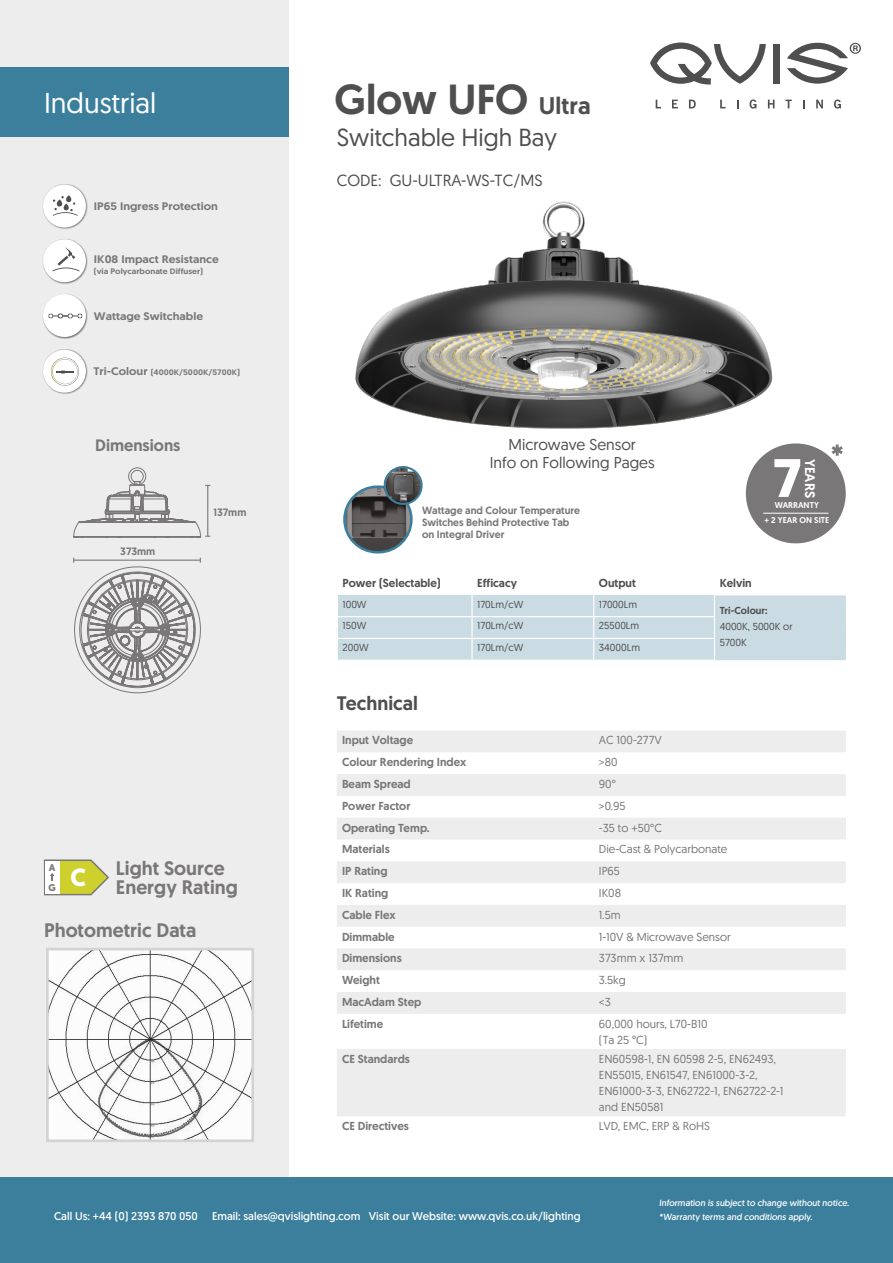
<style>
.page{position:relative;width:893px;height:1263px;background:#fff}
.page>*{position:absolute;margin:0;border:0;box-sizing:border-box;transform-origin:0 0}
.t1{font:700 54px "Geomanist";color:#fff}
.t2{font:500 42px "Geomanist";color:#4f4f4f}
.t3{font:28.65px "Geomanist";color:#fff}
.t4{font:700 24.75px "Geomanist";color:#fff}
.t5{font:24.6px "Geomanist";color:#4f4f4f}
.t6{font:500 19.5px/19.5px "Geomanist";color:#797777}
.t7{font:500 19.5px "Geomanist";color:#4f4f4f}
.t8{font:500 16.5px "Geomanist";color:#797777}
.t9{font:16.2px "Geomanist";color:#4f4f4f}
.t10{font:15.6px/18.8px "Geomanist";color:#4f4f4f;text-align:center}
.t11{font:500 13.95px "Geomanist";color:#fff}
.t12{font:11.55px/16px "Geomanist";color:#797777}
.t13{font:500 11.55px "Geomanist";color:#797777}
.t14{font:500 11.55px "Geomanist";color:#4f4f4f}
.t15{font:11.25px "Geomanist";color:#fff}
.t16{font:500 10.95px "Geomanist";color:#797777;scale:1.1 1}
.t17{font:500 10.65px "Geomanist";color:#797777}
.t18{font:500 10.5px/12.1px "Geomanist";color:#797777}
.t19{font:10.2px/16px "Geomanist";color:#4f4f4f}
.t20{font:500 10.2px "Geomanist";color:#4f4f4f}
.t21{font:700 9.75px/20.4px "Geomanist";color:#797777}
.t22{font:9px/13.5px "Geomanist";color:#fff}
.t23{font:500 8.4px/15.3px "Geomanist";color:#fff;text-align:center}
.t24{font:500 7.95px "Geomanist";color:#797777;scale:1.1 1}
.s1{font-size:10.95px}
.s2{font-size:24px}
</style>
<div class="page">
<div style="left:0;top:0;width:288px;height:1212px;background:#eeeded"></div>
<div style="left:0;top:1178px;width:893px;height:85px;background:#3c7f9c"></div>
<div style="left:42px;top:184px;width:46px;height:45px;background:#000;opacity:.5"></div>
<div style="left:43px;top:185px;width:43px;height:43px;background:#fff;border-radius:50%"></div>
<div style="left:42px;top:239px;width:46px;height:45px;background:#000;opacity:.5"></div>
<div style="left:43px;top:239px;width:43px;height:43px;background:#fff;border-radius:50%"></div>
<div style="left:42px;top:294px;width:46px;height:45px;background:#000;opacity:.5"></div>
<div style="left:43px;top:294px;width:43px;height:43px;background:#fff;border-radius:50%"></div>
<div style="left:42px;top:349px;width:46px;height:46px;background:#000;opacity:.5"></div>
<div style="left:43px;top:350px;width:43px;height:43px;background:#fff;border-radius:50%"></div>
<div style="left:0;top:67px;width:288px;height:69px;background:#3c7f9c"></div>
<svg style="left:773px;top:44px;width:6px;height:39px"></svg>
<svg style="left:650px;top:43px;width:116px;height:42px"></svg>
<svg style="left:787px;top:43px;width:74px;height:41px"></svg>
<svg style="left:656px;top:100px;width:5px;height:8px"></svg>
<svg style="left:672px;top:100px;width:6px;height:8px"></svg>
<svg style="left:689px;top:100px;width:7px;height:8px"></svg>
<svg style="left:720px;top:100px;width:6px;height:8px"></svg>
<svg style="left:750px;top:100px;width:6px;height:9px"></svg>
<svg style="left:768px;top:100px;width:6px;height:8px"></svg>
<svg style="left:785px;top:100px;width:7px;height:8px"></svg>
<svg style="left:816px;top:100px;width:7px;height:8px"></svg>
<svg style="left:834px;top:100px;width:7px;height:9px"></svg>
<svg style="left:337px;top:731px;width:509px;height:385px;fill:#eeeded"></svg>
<svg style="left:832px;top:444px;width:11px;height:12px"></svg>
<svg style="left:73px;top:467px;width:137px;height:227px"></svg>
<svg style="left:46px;top:948px;width:208px;height:194px"></svg>
<img style="left:355px;top:201px;width:418px;height:228px">
<div style="left:746px;top:443px;width:100px;height:100px;background:#797777;border-radius:50%"></div>
<hr style="left:763px;top:513px;width:65px;height:1px;background:#fff">
<svg style="left:338px;top:595px;width:508px;height:65px;background:#ccdce4"></svg>
<svg style="left:53px;top:195px;width:25px;height:21px"></svg>
<svg style="left:52px;top:247px;width:28px;height:24px"></svg>
<svg style="left:49px;top:314px;width:33px;height:4px"></svg>
<svg style="left:57px;top:371px;width:17px;height:3px"></svg>
<div style="left:51px;top:358px;width:28px;height:28px;border:2px solid #797777;border-radius:50%"></div>
<div style="left:51px;top:358px;width:28px;height:27px;border:1px solid #fff;border-radius:50%"></div>
<img style="left:344px;top:487px;width:67px;height:65px;border-radius:33px">
<div style="left:343px;top:485px;width:70px;height:68px;border:3px solid #3c7f9c;border-radius:33px"></div>
<img style="left:383px;top:466px;width:37px;height:40px">
<div style="left:384px;top:466px;width:39px;height:39px;border:2px solid #3c7f9c;border-radius:50%"></div>
<svg style="left:43px;top:859px;width:66px;height:37px;background:#d3d47f"></svg>
<h3 class="t3" style="left:44px;top:84px;width:114px">Industrial</h3>
<p class="t16" style="left:94px;top:199px;width:114px">IP65 Ingress Protection</p>
<p class="t16" style="left:94px;top:252px;width:115px">IK08 Impact Resistance</p>
<p class="t24" style="left:94px;top:266px;width:101px">(via Polycarbonate Diffuser)</p>
<p class="t16" style="left:94px;top:308px;width:101px">Wattage Switchable</p>
<p class="t24" style="left:94px;top:367px;width:135px"><span class="s1">Tri-Colour</span> (4000K/5000K/5700K)</p>
<h3 class="t8" style="left:95px;top:434px;width:87px">Dimensions</h3>
<p class="t17" style="left:120px;top:544px;width:37px">373mm</p>
<p class="t17" style="left:213px;top:505px;width:34px">137mm</p>
<p class="t21" style="left:49px;top:857px;width:9px">A<br>G</p>
<h3 class="t6" style="left:116px;top:858px;width:123px">Light Source<br>Energy Rating</h3>
<h3 class="t4" style="left:71px;top:860px;width:17px">C</h3>
<h3 class="t6" style="left:44px;top:920px;width:154px">Photometric Data</h3>
<h2 class="t2" style="left:335px;top:72px;width:257px">Glow UFO <span class="s2">Ultra</span></h2>
<h3 class="t5" style="left:337px;top:121px;width:222px">Switchable High Bay</h3>
<h3 class="t9" style="left:337px;top:170px;width:207px">CODE: GU-ULTRA-WS-TC/MS</h3>
<h3 class="t10" style="left:490px;top:434px;width:166px">Microwave Sensor<br>Info on Following Pages</h3>
<p class="t18" style="left:422px;top:504px;width:159px">Wattage and Colour Temperature<br>Switches Behind Protective Tab on Integral Driver</p>
<h1 class="t1" style="left:773px;top:442px;width:30px">7</h1>
<p class="t11" style="left:819px;top:459px;width:41px;rotate:90deg">YEARS</p>
<p class="t23" style="left:765px;top:497px;width:66px">WARRANTY<br>+ 2 YEAR ON SITE</p>
<p class="t14" style="left:343px;top:575px;width:100px">Power (Selectable)</p>
<p class="t14" style="left:477px;top:575px;width:41px">Efficacy</p>
<p class="t14" style="left:599px;top:575px;width:38px">Output</p>
<p class="t14" style="left:720px;top:575px;width:34px">Kelvin</p>
<p class="t19" style="left:343px;top:596px;width:25px">100W</p>
<p class="t19" style="left:477px;top:596px;width:48px">170Lm/cW</p>
<p class="t19" style="left:599px;top:596px;width:40px">17000Lm</p>
<p class="t20" style="left:720px;top:603px;width:49px">Tri-Colour:</p>
<p class="t19" style="left:720px;top:618px;width:74px">4000K, 5000K or<br>5700K</p>
<p class="t14" style="left:719px;top:607px;width:34px">Kelvin</p>
<p class="t19" style="left:719px;top:628px;width:30px">6000K</p>
<p class="t19" style="left:343px;top:617px;width:25px">150W</p>
<p class="t19" style="left:477px;top:617px;width:48px">170Lm/cW</p>
<p class="t19" style="left:599px;top:617px;width:42px">25500Lm</p>
<p class="t19" style="left:343px;top:639px;width:27px">200W</p>
<p class="t19" style="left:477px;top:639px;width:48px">170Lm/cW</p>
<p class="t19" style="left:599px;top:639px;width:43px">34000Lm</p>
<h3 class="t7" style="left:337px;top:691px;width:83px">Technical</h3>
<p class="t13" style="left:342px;top:733px;width:73px">Input Voltage</p>
<p class="t12" style="left:599px;top:732px;width:64px">AC 100-277V</p>
<p class="t13" style="left:342px;top:754px;width:126px">Colour Rendering Index</p>
<p class="t12" style="left:599px;top:754px;width:20px">&gt;80</p>
<p class="t13" style="left:342px;top:776px;width:70px">Beam Spread</p>
<p class="t12" style="left:599px;top:776px;width:18px">90°</p>
<p class="t13" style="left:342px;top:798px;width:70px">Power Factor</p>
<p class="t12" style="left:599px;top:797px;width:28px">&gt;0.95</p>
<p class="t13" style="left:342px;top:820px;width:89px">Operating Temp.</p>
<p class="t12" style="left:599px;top:819px;width:64px">-35 to +50°C</p>
<p class="t13" style="left:342px;top:842px;width:49px">Materials</p>
<p class="t12" style="left:599px;top:841px;width:130px">Die-Cast &amp; Polycarbonate</p>
<p class="t13" style="left:342px;top:863px;width:47px">IP Rating</p>
<p class="t12" style="left:599px;top:863px;width:23px">IP65</p>
<p class="t13" style="left:342px;top:885px;width:48px">IK Rating</p>
<p class="t12" style="left:599px;top:884px;width:24px">IK08</p>
<p class="t13" style="left:342px;top:907px;width:55px">Cable Flex</p>
<p class="t12" style="left:599px;top:906px;width:23px">1.5m</p>
<p class="t13" style="left:342px;top:929px;width:54px">Dimmable</p>
<p class="t12" style="left:599px;top:928px;width:133px">1-10V &amp; Microwave Sensor</p>
<p class="t13" style="left:342px;top:950px;width:61px">Dimensions</p>
<p class="t12" style="left:599px;top:950px;width:86px">373mm x 137mm</p>
<p class="t13" style="left:342px;top:972px;width:39px">Weight</p>
<p class="t12" style="left:599px;top:972px;width:28px">3.5kg</p>
<p class="t13" style="left:342px;top:994px;width:81px">MacAdam Step</p>
<p class="t12" style="left:599px;top:993px;width:13px">&lt;3</p>
<p class="t13" style="left:342px;top:1016px;width:43px">Lifetime</p>
<p class="t12" style="left:599px;top:1015px;width:110px">60,000 hours, L70-B10 (Ta 25 °C)</p>
<p class="t13" style="left:342px;top:1051px;width:69px">CE Standards</p>
<p class="t12" style="left:599px;top:1050px;width:186px">EN60598-1, EN 60598 2-5, EN62493,<br>EN55015, EN61547, EN61000-3-2,<br>EN61000-3-3, EN62722-1, EN62722-2-1 and EN50581</p>
<p class="t13" style="left:342px;top:1118px;width:68px">CE Directives</p>
<p class="t12" style="left:599px;top:1118px;width:112px">LVD, EMC, ERP &amp; RoHS</p>
<p class="t15" style="left:54px;top:1208px;width:145px">Call Us: +44 (0) 2393 870 050</p>
<p class="t15" style="left:212px;top:1208px;width:370px">Email: sales@qvislighting.com Visit our Website: www.qvis.co.uk/lighting</p>
<p class="t22" style="left:659px;top:1196px;width:193px">Information is subject to change without notice. *Warranty terms and conditions apply.</p>
</div>
